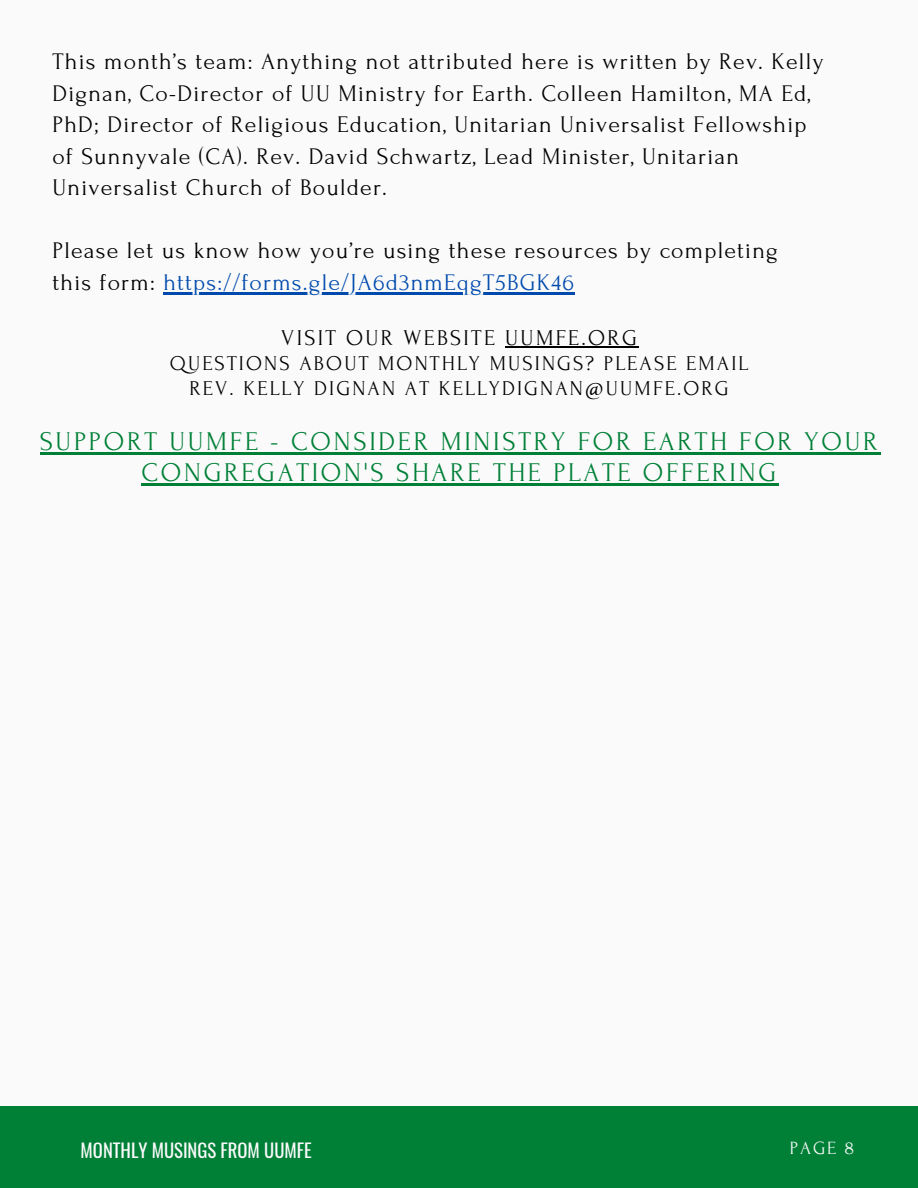
<style>
.page{position:relative;width:918px;height:1188px;background:#fafafa}
.page>*{position:absolute;margin:0;border:0;box-sizing:border-box;transform-origin:0 0}
.t1{font:27px/31.5px "Forum";letter-spacing:.1em;color:#008037;text-align:center}
.t2{font:23.85px/31.5px "Forum";letter-spacing:.05em;color:#000}
.t3{font:22.5px "Forum";letter-spacing:.1em;color:#000}
.t4{font:21px/24.8px "Forum";letter-spacing:.1em;color:#000;text-align:center}
.t5{font:18.75px "Oswald";color:#fafafa}
.t6{font:18.6px "Forum";color:#fafafa}
.s1{color:#004aad}
</style>
<div class="page">
<hr style="left:505px;top:346px;width:134px;height:2px;background:#000">
<hr style="left:40px;top:452px;width:841px;height:2px;background:#008037">
<hr style="left:141px;top:484px;width:638px;height:2px;background:#008037">
<hr style="left:163px;top:292px;width:412px;height:2px;background:#004aad">
<div style="left:0;top:1107px;width:918px;height:81px;background:#008037"></div>
<p class="t2" style="left:53px;top:46px;width:773px">This month’s team: Anything not attributed here is written by Rev. Kelly Dignan, Co-Director of UU Ministry for Earth. Colleen Hamilton, MA Ed, PhD; Director of Religious Education, Unitarian Universalist Fellowship of Sunnyvale (CA). Rev. David Schwartz, Lead Minister, Unitarian Universalist Church of Boulder.</p>
<p class="t2" style="left:53px;top:235px;width:727px">Please let us know how you’re using these resources by completing this form: <span class="s1">https://forms.gle/JA6d3nmEqgT5BGK46</span></p>
<p class="t3" style="left:281px;top:326px;width:357px">VISIT OUR WEBSITE UUMFE.ORG</p>
<p class="t4" style="left:170px;top:351px;width:580px">QUESTIONS ABOUT MONTHLY MUSINGS? PLEASE EMAIL<br>REV. KELLY DIGNAN AT KELLYDIGNAN@UUMFE.ORG</p>
<p class="t1" style="left:40px;top:426px;width:840px">SUPPORT UUMFE - CONSIDER MINISTRY FOR EARTH FOR YOUR<br>CONGREGATION'S SHARE THE PLATE OFFERING</p>
<p class="t5" style="left:81px;top:1136px;width:233px">MONTHLY MUSINGS FROM UUMFE</p>
<p class="t6" style="left:790px;top:1138px;width:66px">PAGE 8</p>
</div>
